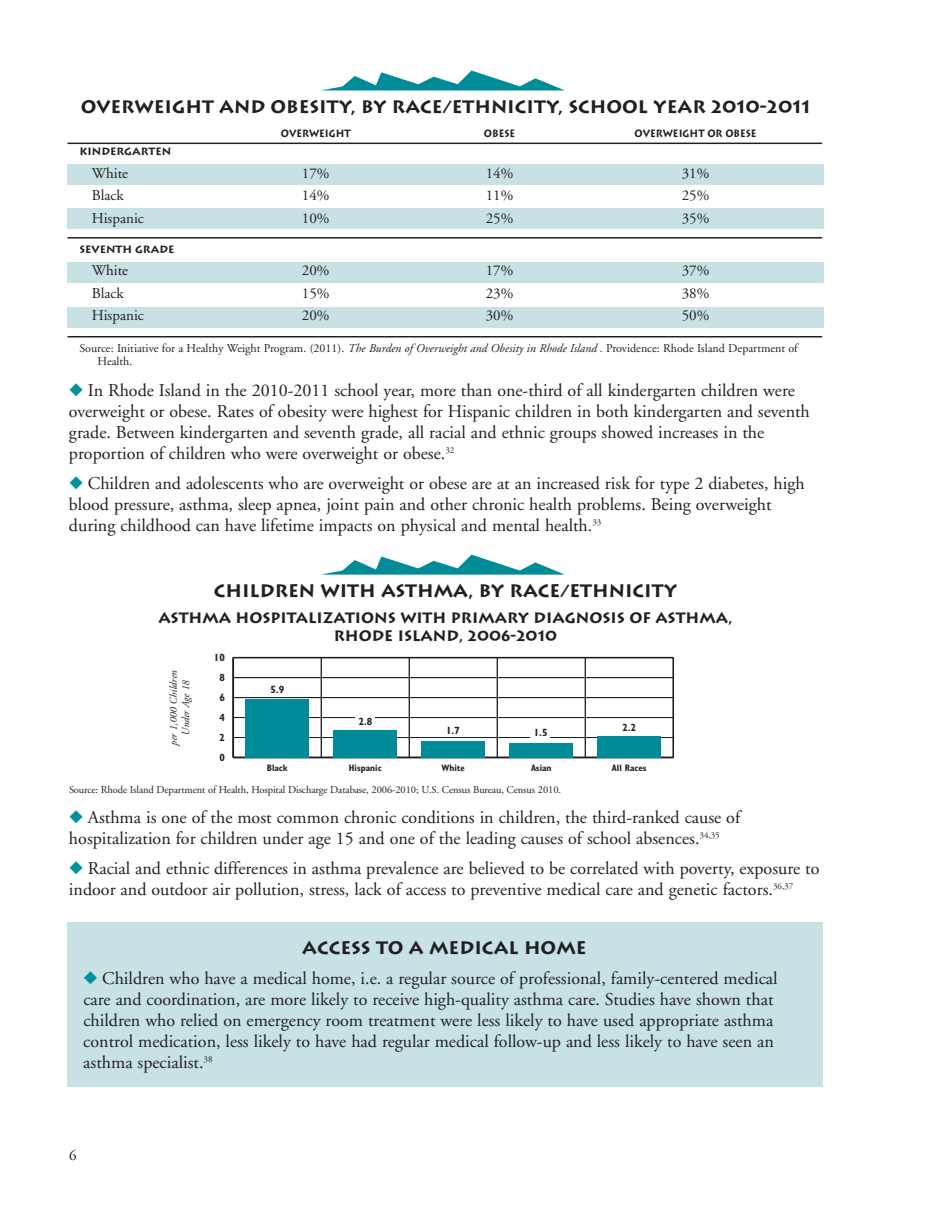
<style>
.page{position:relative;width:945px;height:1215px;background:#fff}
.page>*{position:absolute;margin:0;border:0;box-sizing:border-box;transform-origin:0 0}
.t1{font:18px/21px "Adobe Garamond";color:#231f20}
.t2{font:700 18px "Lithos";color:#231f20}
.t3{font:15px "Adobe Garamond";color:#231f20}
.t4{font:700 15px/18px "Lithos";color:#231f20;text-align:center}
.t5{font:12px/13.5px "Adobe Garamond";color:#231f20}
.t6{font:10.5px "Adobe Garamond";letter-spacing:-.01em;color:#231f20}
.t7{font:700 10.5px "Lithos";color:#231f20;scale:.9 1}
.t8{font:italic 10.5px/12.6px "Adobe Garamond";color:#231f20;text-align:center}
.t9{font:700 10.5px "Lithos";color:#231f20}
.t10{font:700 condensed 10.5px "Gill Sans";color:#231f20}
.t11{font:700 condensed 9.3px "Gill Sans";color:#231f20}
.s1{font-style:italic}
.s2{color:#00929d}
</style>
<div class="page">
<div style="left:68px;top:922px;width:756px;height:165px;background:#c7e1e5"></div>
<svg style="left:321px;top:555px;width:244px;height:20px"></svg>
<svg style="left:323px;top:70px;width:241px;height:20px"></svg>
<hr style="left:321px;top:658px;width:1px;height:99px;background:#231f20">
<hr style="left:409px;top:658px;width:1px;height:99px;background:#231f20">
<hr style="left:497px;top:658px;width:1px;height:99px;background:#231f20">
<hr style="left:585px;top:658px;width:1px;height:99px;background:#231f20">
<hr style="left:673px;top:658px;width:1px;height:99px;background:#231f20">
<hr style="left:233px;top:658px;width:1px;height:99px;background:#231f20">
<hr style="left:233px;top:757px;width:440px;height:1px;background:#231f20">
<hr style="left:233px;top:737px;width:440px;height:1px;background:#231f20">
<hr style="left:233px;top:717px;width:440px;height:1px;background:#231f20">
<hr style="left:233px;top:697px;width:440px;height:1px;background:#231f20">
<hr style="left:233px;top:677px;width:440px;height:1px;background:#231f20">
<hr style="left:233px;top:657px;width:440px;height:1px;background:#231f20">
<div style="left:246px;top:699px;width:63px;height:58px;background:#008b98"></div>
<div style="left:334px;top:730px;width:63px;height:27px;background:#008b98"></div>
<div style="left:422px;top:741px;width:63px;height:16px;background:#008b98"></div>
<div style="left:510px;top:743px;width:63px;height:14px;background:#008b98"></div>
<div style="left:598px;top:736px;width:63px;height:21px;background:#008b98"></div>
<div style="left:356px;top:713px;width:19px;height:7px;background:#fff"></div>
<div style="left:531px;top:733px;width:19px;height:7px;background:#fff"></div>
<div style="left:68px;top:262px;width:756px;height:20px;background:#c7e1e5"></div>
<div style="left:68px;top:307px;width:756px;height:20px;background:#c7e1e5"></div>
<div style="left:68px;top:165px;width:756px;height:20px;background:#c7e1e5"></div>
<div style="left:68px;top:208px;width:756px;height:20px;background:#c7e1e5"></div>
<hr style="left:68px;top:143px;width:754px;height:1px;background:#231f20">
<hr style="left:68px;top:237px;width:754px;height:2px;background:#231f20">
<hr style="left:68px;top:336px;width:754px;height:1px;background:#231f20">
<p class="t2" style="left:81px;top:96px;width:731px">OVERWEIGHT AND OBESITY, BY RACE/ETHNICITY, SCHOOL YEAR 2010-2011</p>
<p class="t7" style="left:281px;top:128px;width:79px">OVERWEIGHT</p>
<p class="t7" style="left:484px;top:128px;width:36px">OBESE</p>
<p class="t7" style="left:635px;top:128px;width:137px">OVERWEIGHT OR OBESE</p>
<p class="t9" style="left:80px;top:146px;width:93px">KINDERGARTEN</p>
<p class="t3" style="left:92px;top:167px;width:38px">White</p>
<p class="t3" style="left:302px;top:167px;width:29px">17%</p>
<p class="t3" style="left:486px;top:167px;width:29px">14%</p>
<p class="t3" style="left:682px;top:167px;width:29px">31%</p>
<p class="t3" style="left:92px;top:190px;width:33px">Black</p>
<p class="t3" style="left:302px;top:190px;width:29px">14%</p>
<p class="t3" style="left:486px;top:190px;width:29px">11%</p>
<p class="t3" style="left:682px;top:190px;width:29px">25%</p>
<p class="t3" style="left:92px;top:212px;width:53px">Hispanic</p>
<p class="t3" style="left:302px;top:212px;width:29px">10%</p>
<p class="t3" style="left:486px;top:212px;width:29px">25%</p>
<p class="t3" style="left:682px;top:212px;width:29px">35%</p>
<p class="t9" style="left:80px;top:243px;width:96px">SEVENTH GRADE</p>
<p class="t3" style="left:92px;top:265px;width:38px">White</p>
<p class="t3" style="left:302px;top:265px;width:29px">20%</p>
<p class="t3" style="left:486px;top:265px;width:29px">17%</p>
<p class="t3" style="left:682px;top:265px;width:29px">37%</p>
<p class="t3" style="left:92px;top:287px;width:33px">Black</p>
<p class="t3" style="left:302px;top:287px;width:29px">15%</p>
<p class="t3" style="left:486px;top:287px;width:29px">23%</p>
<p class="t3" style="left:682px;top:287px;width:29px">38%</p>
<p class="t3" style="left:92px;top:310px;width:53px">Hispanic</p>
<p class="t3" style="left:302px;top:310px;width:29px">20%</p>
<p class="t3" style="left:486px;top:310px;width:29px">30%</p>
<p class="t3" style="left:682px;top:310px;width:29px">50%</p>
<p class="t5" style="left:98px;top:342px;width:702px;text-indent:-18px">Source: Initiative for a Healthy Weight Program. (2011). <span class="s1">The Burden of Overweight and Obesity in Rhode Island</span> . Providence: Rhode Island Department of<br>Health.</p>
<p class="t1" style="left:69px;top:381px;width:742px"><span class="s2">◆</span> In Rhode Island in the 2010-2011 school year, more than one-third of all kindergarten children were overweight or obese. Rates of obesity were highest for Hispanic children in both kindergarten and seventh grade. Between kindergarten and seventh grade, all racial and ethnic groups showed increases in the proportion of children who were overweight or obese.<sup>32</sup></p>
<p class="t1" style="left:69px;top:474px;width:737px"><span class="s2">◆</span> Children and adolescents who are overweight or obese are at an increased risk for type 2 diabetes, high blood pressure, asthma, sleep apnea, joint pain and other chronic health problems. Being overweight during childhood can have lifetime impacts on physical and mental health.<sup>33</sup></p>
<p class="t2" style="left:214px;top:581px;width:465px">CHILDREN WITH ASTHMA, BY RACE/ETHNICITY</p>
<p class="t4" style="left:158px;top:609px;width:576px">ASTHMA HOSPITALIZATIONS WITH PRIMARY DIAGNOSIS OF ASTHMA,<br>RHODE ISLAND, 2006-2010</p>
<p class="t8" style="left:168px;top:746px;width:78px;rotate:-90deg">per 1,000 Children<br>Under Age 18</p>
<p class="t10" style="left:214px;top:654px;width:12px">10</p>
<p class="t10" style="left:219px;top:674px;width:7px">8</p>
<p class="t10" style="left:219px;top:694px;width:7px">6</p>
<p class="t10" style="left:219px;top:714px;width:7px">4</p>
<p class="t10" style="left:219px;top:734px;width:7px">2</p>
<p class="t10" style="left:219px;top:753px;width:7px">0</p>
<p class="t10" style="left:270px;top:686px;width:15px">5.9</p>
<p class="t10" style="left:359px;top:717px;width:15px">2.8</p>
<p class="t10" style="left:446px;top:727px;width:15px">1.7</p>
<p class="t10" style="left:622px;top:723px;width:15px">2.2</p>
<p class="t10" style="left:534px;top:728px;width:15px">1.5</p>
<p class="t11" style="left:267px;top:764px;width:23px">Black</p>
<p class="t11" style="left:349px;top:764px;width:34px">Hispanic</p>
<p class="t11" style="left:442px;top:764px;width:25px">White</p>
<p class="t11" style="left:531px;top:764px;width:22px">Asian</p>
<p class="t11" style="left:612px;top:764px;width:36px">All Races</p>
<p class="t6" style="left:69px;top:785px;width:494px">Source: Rhode Island Department of Health, Hospital Discharge Database, 2006-2010; U.S. Census Bureau, Census 2010.</p>
<p class="t1" style="left:69px;top:808px;width:673px"><span class="s2">◆</span> Asthma is one of the most common chronic conditions in children, the third-ranked cause of hospitalization for children under age 15 and one of the leading causes of school absences.<sup>34,35</sup></p>
<p class="t1" style="left:69px;top:859px;width:752px"><span class="s2">◆</span> Racial and ethnic differences in asthma prevalence are believed to be correlated with poverty, exposure to indoor and outdoor air pollution, stress, lack of access to preventive medical care and genetic factors.<sup>36,37</sup></p>
<p class="t2" style="left:302px;top:937px;width:286px">ACCESS TO A MEDICAL HOME</p>
<p class="t1" style="left:83px;top:969px;width:696px"><span class="s2">◆</span> Children who have a medical home, i.e. a regular source of professional, family-centered medical care and coordination, are more likely to receive high-quality asthma care. Studies have shown that children who relied on emergency room treatment were less likely to have used appropriate asthma control medication, less likely to have had regular medical follow-up and less likely to have seen an asthma specialist.<sup>38</sup></p>
<p class="t3" style="left:69px;top:1149px;width:9px">6</p>
</div>
